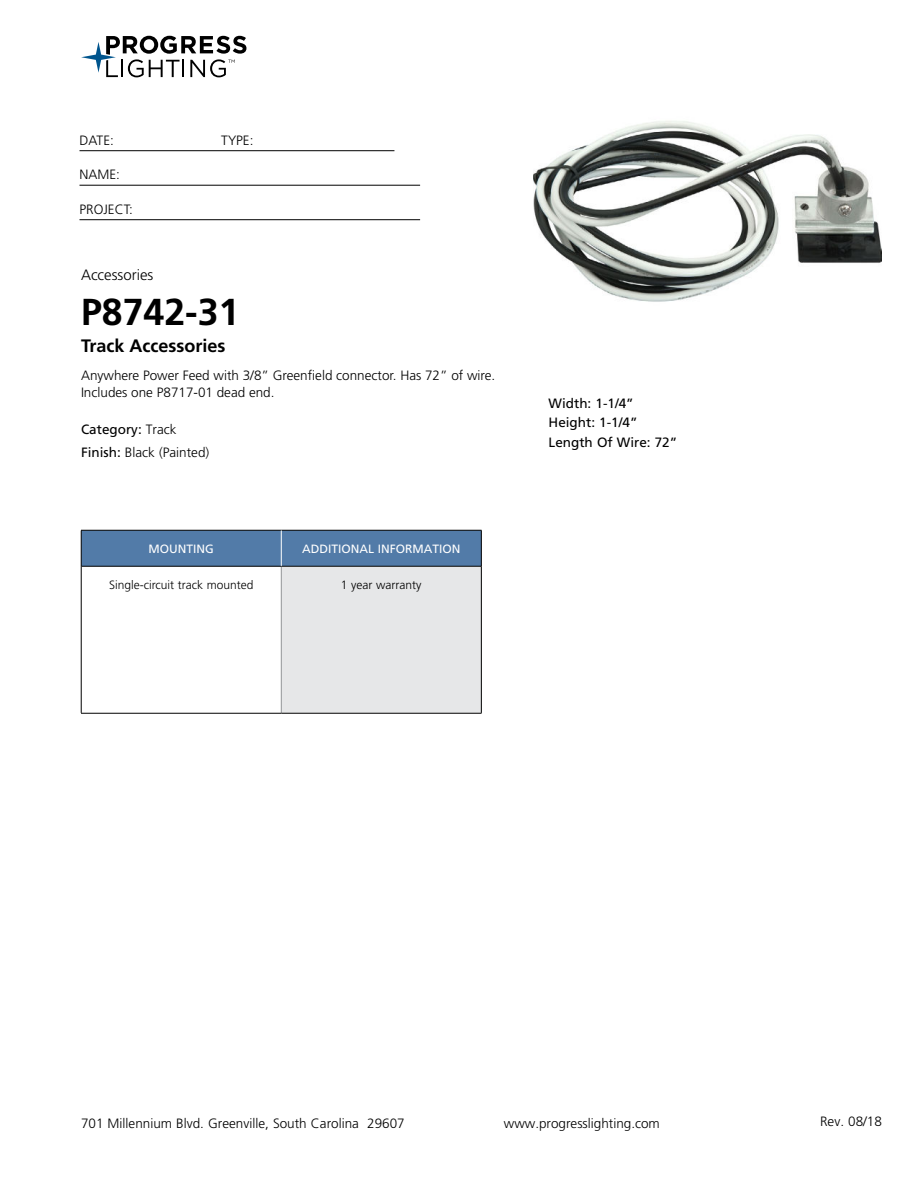
<style>
.page{position:relative;width:918px;height:1188px;background:#fff}
.page>*{position:absolute;margin:0;border:0;box-sizing:border-box;transform-origin:0 0}
.t1{font:700 37.5px "Frutiger LT Std";color:#000}
.t2{font:700 18px "Frutiger LT Std";color:#000}
.t3{font:300 15px "Frutiger LT Std";color:#000}
.t4{font:300 13.5px/16.2px "Frutiger LT Std";color:#000}
.t5{font:13.5px/19.5px "Frutiger LT Std";color:#000}
.t6{font:300 12px "Frutiger LT Std";color:#000}
.t7{font:12px "Frutiger LT Std";color:#fff}
.s1{font-weight:400}
</style>
<div class="page">
<svg style="left:81px;top:36px;width:165px;height:41px"></svg>
<hr style="left:80px;top:150px;width:314px;height:1px;background:#000">
<hr style="left:80px;top:185px;width:340px;height:1px;background:#000">
<hr style="left:80px;top:219px;width:340px;height:1px;background:#000">
<div style="left:82px;top:531px;width:399px;height:35px;background:#527ba8"></div>
<div style="left:281px;top:566px;width:200px;height:147px;background:#e6e7e8"></div>
<hr style="left:281px;top:567px;width:1px;height:146px;background:#939598">
<hr style="left:81px;top:566px;width:200px;height:1px;background:#000">
<hr style="left:281px;top:566px;width:200px;height:1px;background:#000">
<hr style="left:81px;top:713px;width:200px;height:1px;background:#000">
<hr style="left:281px;top:713px;width:201px;height:1px;background:#000">
<hr style="left:81px;top:530px;width:200px;height:1px;background:#000">
<hr style="left:81px;top:530px;width:1px;height:36px;background:#000">
<hr style="left:281px;top:530px;width:201px;height:1px;background:#000">
<hr style="left:481px;top:530px;width:1px;height:36px;background:#000">
<hr style="left:81px;top:566px;width:1px;height:147px;background:#000">
<hr style="left:481px;top:566px;width:1px;height:147px;background:#000">
<hr style="left:281px;top:530px;width:1px;height:36px;background:#fff">
<img style="left:533px;top:121px;width:349px;height:181px">
<p class="t4" style="left:80px;top:133px;width:36px">DATE:</p>
<p class="t4" style="left:221px;top:133px;width:34px">TYPE:</p>
<p class="t4" style="left:80px;top:168px;width:42px">NAME:</p>
<p class="t4" style="left:80px;top:202px;width:55px">PROJECT:</p>
<p class="t3" style="left:81px;top:269px;width:74px">Accessories</p>
<h1 class="t1" style="left:81px;top:290px;width:160px">P8742-31</h1>
<h2 class="t2" style="left:81px;top:335px;width:146px">Track Accessories</h2>
<p class="t4" style="left:81px;top:369px;width:416px">Anywhere Power Feed with 3/8” Greenfield connector. Has 72” of wire.<br>Includes one P8717-01 dead end.</p>
<p class="t4" style="left:81px;top:419px;width:130px;line-height:22.5px"><span class="s1">Category:</span> Track<br><span class="s1">Finish:</span> Black (Painted)</p>
<p class="t7" style="left:149px;top:544px;width:67px">MOUNTING</p>
<p class="t7" style="left:302px;top:544px;width:160px">ADDITIONAL INFORMATION</p>
<p class="t6" style="left:109px;top:580px;width:146px">Single-circuit track mounted</p>
<p class="t6" style="left:341px;top:580px;width:82px">1 year warranty</p>
<p class="t5" style="left:549px;top:394px;width:130px">Width: 1-1/4”<br>Height: 1-1/4”<br>Length Of Wire: 72”</p>
<p class="t4" style="left:81px;top:1116px;width:325px">701 Millennium Blvd. Greenville, South Carolina 29607</p>
<p class="t4" style="left:504px;top:1116px;width:158px">www.progresslighting.com</p>
<p class="t4" style="left:820px;top:1114px;width:63px">Rev. 08/18</p>
</div>
